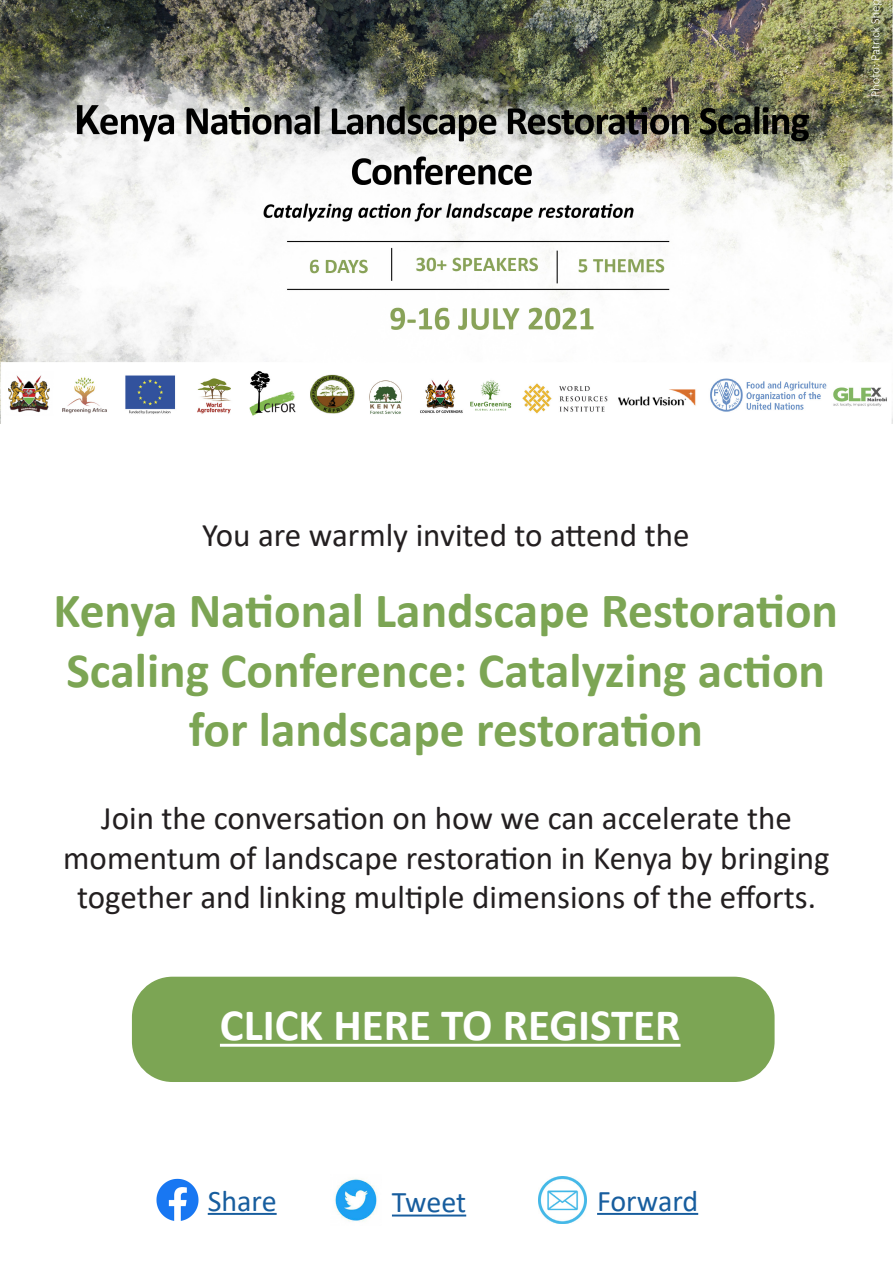
<style>
.page{position:relative;width:893px;height:1263px;background:#fff}
.page>*{position:absolute;margin:0;border:0;box-sizing:border-box;transform-origin:0 0}
.t1{font:700 49.5px/59.4px "Calibri";color:#7ca554;text-align:center}
.t2{font:700 45px "Calibri";color:#fff}
.t3{font:33px/39.6px "Calibri";color:#231f20;text-align:center}
.t4{font:30px "Calibri";letter-spacing:-.005em;color:#175d9e}
</style>
<div class="page">
<img style="left:0;top:0;width:893px;height:424px">
<div style="left:132px;top:977px;width:643px;height:105px;background:#7ca554;border-radius:40px"></div>
<hr style="left:220px;top:1044px;width:461px;height:3px;background:#fff">
<hr style="left:208px;top:1213px;width:69px;height:2px;background:#175d9e">
<hr style="left:597px;top:1213px;width:101px;height:2px;background:#175d9e">
<hr style="left:392px;top:1214px;width:74px;height:2px;background:#175d9e">
<img style="left:334px;top:1178px;width:44px;height:44px">
<img style="left:156px;top:1178px;width:43px;height:43px">
<img style="left:539px;top:1176px;width:47px;height:48px">
<p class="t3" style="left:202px;top:515px;width:489px">You are warmly invited to attend the</p>
<p class="t1" style="left:54px;top:581px;width:786px">Kenya National Landscape Restoration<br>Scaling Conference: Catalyzing action for landscape restoration</p>
<p class="t3" style="left:63px;top:797px;width:768px">Join the conversation on how we can accelerate the momentum of landscape restoration in Kenya by bringing together and linking multiple dimensions of the efforts.</p>
<p class="t2" style="left:220px;top:993px;width:462px">CLICK HERE TO REGISTER</p>
<p class="t4" style="left:208px;top:1180px;width:70px">Share</p>
<p class="t4" style="left:392px;top:1181px;width:76px">Tweet</p>
<p class="t4" style="left:597px;top:1180px;width:103px">Forward</p>
</div>
